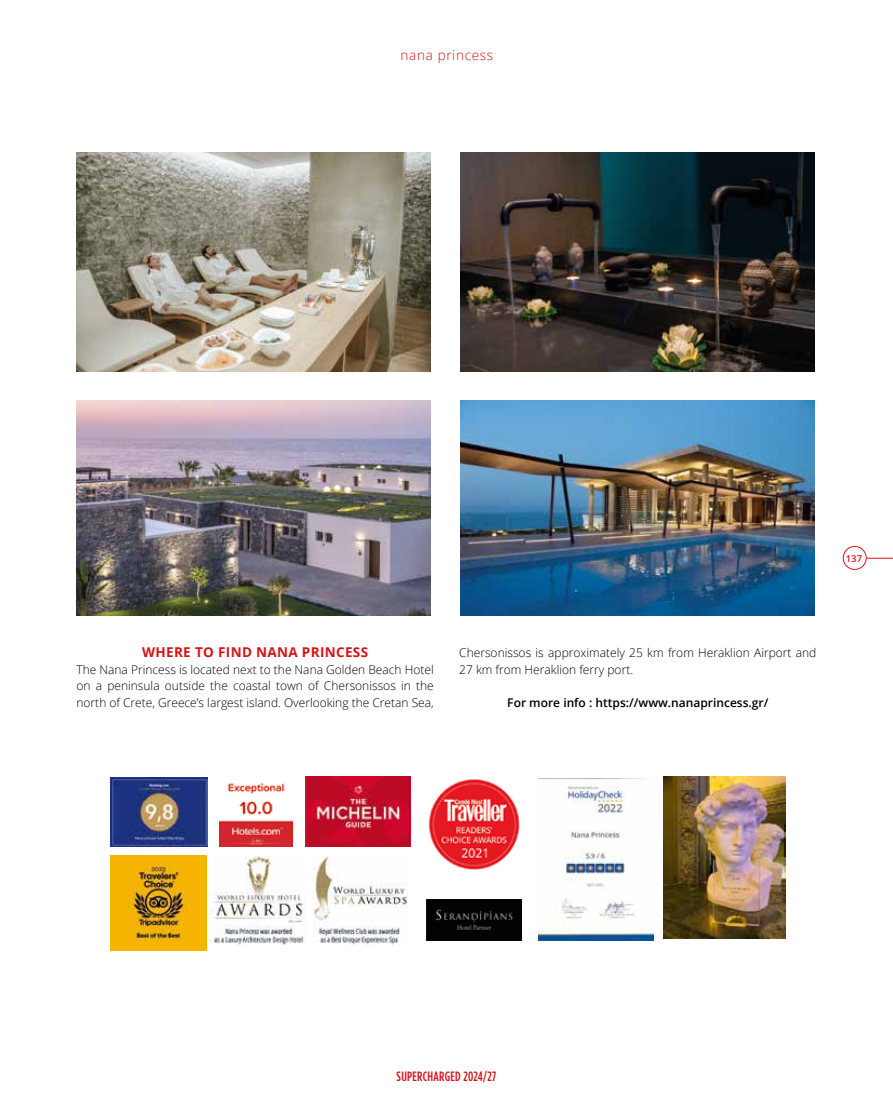
<style>
.page{position:relative;width:893px;height:1115px;background:#fff}
.page>*{position:absolute;margin:0;border:0;box-sizing:border-box;transform-origin:0 0}
.t1{font:700 13.5px "Open Sans";letter-spacing:.025em;color:#d51317}
.t2{font:500 13.5px "Gotham Condensed";letter-spacing:.02em;color:#d51317}
.t3{font:300 13.5px "Open Sans";letter-spacing:.05em;color:#d51317}
.t4{font:300 12px/16.5px "Open Sans";color:#000;text-align:justify}
.t5{font:600 12px "Open Sans";color:#000}
.t6{font:600 9.45px "Open Sans";color:#d51317}
</style>
<div class="page">
<div style="left:843px;top:546px;width:23px;height:23px;border:1px solid #d51317;border-radius:50%"></div>
<svg style="left:866px;top:557px;width:27px;height:1px"></svg>
<img style="left:77px;top:152px;width:354px;height:220px">
<img style="left:460px;top:152px;width:354px;height:220px">
<img style="left:77px;top:400px;width:354px;height:215px">
<img style="left:110px;top:777px;width:97px;height:68px">
<img style="left:220px;top:783px;width:73px;height:62px">
<img style="left:539px;top:778px;width:114px;height:162px">
<img style="left:426px;top:899px;width:95px;height:41px">
<img style="left:305px;top:776px;width:105px;height:69px">
<img style="left:111px;top:855px;width:95px;height:95px">
<img style="left:664px;top:776px;width:121px;height:162px">
<img style="left:429px;top:779px;width:91px;height:91px">
<img style="left:211px;top:856px;width:94px;height:88px">
<img style="left:313px;top:856px;width:95px;height:88px">
<img style="left:460px;top:400px;width:354px;height:215px">
<p class="t3" style="left:401px;top:46px;width:94px">nana princess</p>
<p class="t6" style="left:846px;top:551px;width:18px">137</p>
<p class="t1" style="left:142px;top:642px;width:228px">WHERE TO FIND NANA PRINCESS</p>
<p class="t4" style="left:77px;top:660px;width:359px">The Nana Princess is located next to the Nana Golden Beach Hotel on a peninsula outside the coastal town of Chersonissos in the north of Crete, Greece’s largest island. Overlooking the Cretan Sea,</p>
<p class="t4" style="left:459px;top:644px;width:359px">Chersonissos is approximately 25 km from Heraklion Airport and<br>27 km from Heraklion ferry port.</p>
<p class="t5" style="left:507px;top:694px;width:263px">For more info : https://www.nanaprincess.gr/</p>
<p class="t2" style="left:397px;top:1068px;width:101px">SUPERCHARGED 2024/27</p>
</div>
